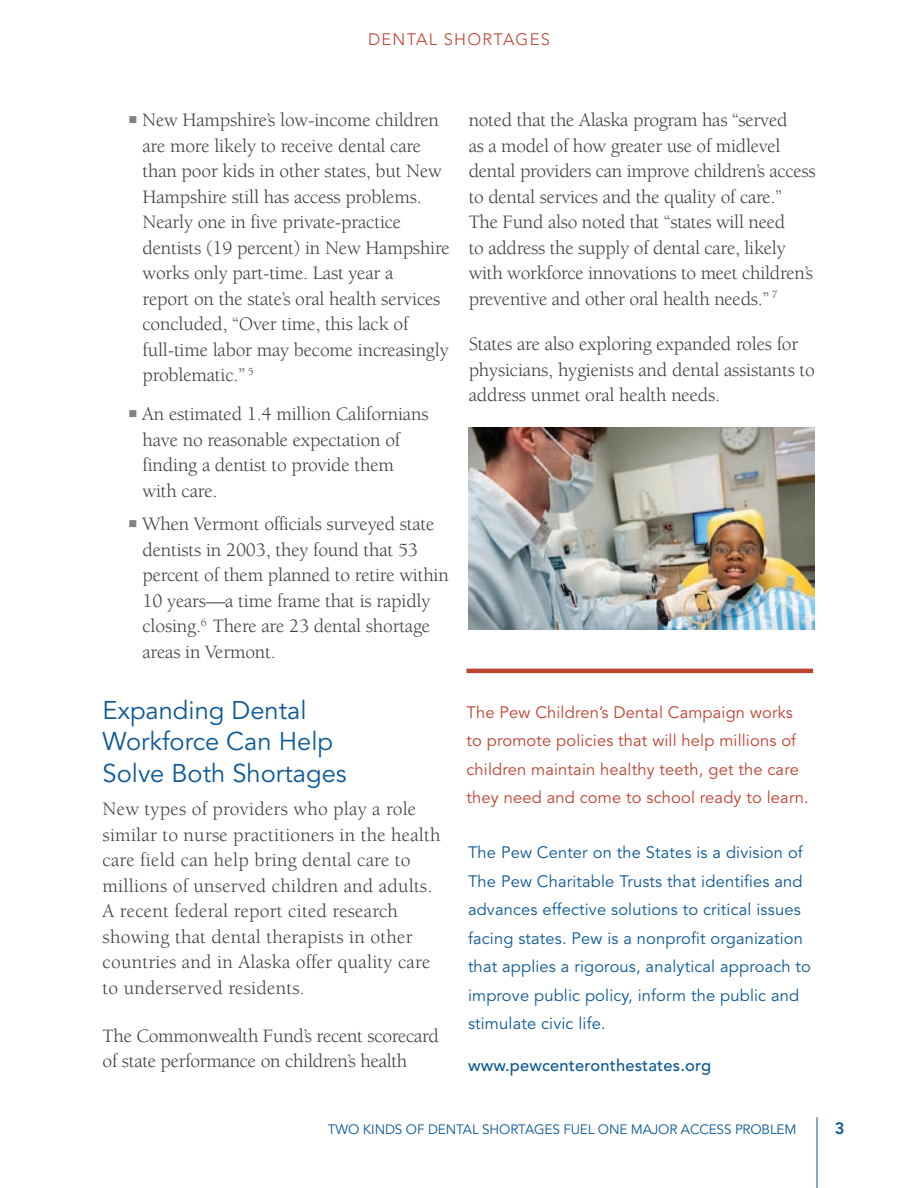
<style>
.page{position:relative;width:918px;height:1188px;background:#fff}
.page>*{position:absolute;margin:0;border:0;box-sizing:border-box;transform-origin:0 0}
.t1{font:25.5px/31.5px "Avenir LT Std";color:#0c5896}
.LIST_bulleted{font:19.5px/25.5px "Berkeley Std";letter-spacing:-.01em;color:#3e3e3f}
.BODY_text{font:19.5px/25.5px "Berkeley Std";letter-spacing:-.01em;color:#3e3e3f}
.BODY_text-2{font:19.5px/25.5px "Berkeley Std";letter-spacing:.01em;color:#3e3e3f}
.t2{font:16.5px/28.5px "Avenir LT Std";letter-spacing:.01em;color:#0c5896}
.t3{font:16.5px/28.5px "Avenir LT Std";letter-spacing:.01em;color:#bf4130}
.t4{font:500 16.5px "Avenir LT Std";letter-spacing:.01em;color:#0c5896}
.SECTION_header{font:300 16.5px "Avenir LT Std";letter-spacing:.075em;color:#bf4130}
.FOOTER_pagenumber_ri{font:800 16.5px "Avenir LT Std";color:#0c5896}
.FOOTER_right{font:13.5px "Avenir LT Std";letter-spacing:-.01em;color:#0c5896}
.s1{color:#808285}
</style>
<div class="page">
<hr style="left:817px;top:1117px;width:1px;height:71px;background:#0c5896">
<hr style="left:467px;top:669px;width:346px;height:4px;background:#bf4130">
<img style="left:468px;top:428px;width:346px;height:202px">
<p class="SECTION_header" style="left:368px;top:30px;width:172px">DENTAL SHORTAGES</p>
<p class="LIST_bulleted" style="left:143px;top:108px;width:309px;text-indent:-14px"><span class="s1">■</span> New Hampshire’s low-income children are more likely to receive dental care than poor kids in other states, but New Hampshire still has access problems.<br>Nearly one in five private-practice dentists (19 percent) in New Hampshire works only part-time. Last year a<br>report on the state’s oral health services concluded, “Over time, this lack of full-time labor may become increasingly problematic.” <sup>5</sup></p>
<p class="LIST_bulleted" style="left:143px;top:402px;width:288px;text-indent:-14px"><span class="s1">■</span> An estimated 1.4 million Californians have no reasonable expectation of finding a dentist to provide them with care.</p>
<p class="LIST_bulleted" style="left:143px;top:512px;width:308px;text-indent:-14px"><span class="s1">■</span> When Vermont officials surveyed state dentists in 2003, they found that 53 percent of them planned to retire within 10 years—a time frame that is rapidly closing.<sup>6</sup> There are 23 dental shortage areas in Vermont.</p>
<h1 class="t1" style="left:103px;top:695px;width:246px">Expanding Dental<br>Workforce Can H elp<br>Solve Both Shortages</h1>
<p class="BODY_text-2" style="left:103px;top:797px;width:340px">New types of providers who play a role similar to nurse practitioners in the health care field can help bring dental care to millions of unserved children and adults.<br>A recent federal report cited research showing that dental therapists in other countries and in Alaska offer quality care to underserved residents.</p>
<p class="BODY_text" style="left:103px;top:1023px;width:338px">The Commonwealth Fund’s recent scorecard of state performance on children’s health</p>
<p class="BODY_text" style="left:469px;top:108px;width:349px">noted that the Alaska program has “served<br>as a model of how greater use of midlevel dental providers can improve children’s access to dental services and the quality of care.” The Fund also noted that “states will need<br>to address the supply of dental care, likely with workforce innovations to meet children’s preventive and other oral health needs.” <sup>7</sup></p>
<p class="BODY_text" style="left:469px;top:332px;width:348px">States are also exploring expanded roles for physicians, hygienists and dental assistants to address unmet oral health needs.</p>
<p class="t3" style="left:467px;top:698px;width:344px">The Pew Children’s Dental Campaign works to promote policies that will help millions of children maintain healthy teeth, get the care they need and come to school ready to learn.</p>
<p class="t2" style="left:468px;top:839px;width:345px">The Pew Center on the States is a division of The Pew Charitable Trusts that identifies and advances effective solutions to critical issues facing states. Pew is a nonprofit organization that applies a rigorous, analytical approach to improve public policy, inform the public and stimulate civic life.</p>
<p class="t4" style="left:468px;top:1056px;width:245px">www.pewcenteronthestates.org</p>
<p class="FOOTER_right" style="left:328px;top:1122px;width:372px">Two Kinds of Dental Shortages Fuel One Major Access</p>
<p class="FOOTER_right" style="left:735px;top:1122px;width:52px">Problem</p>
<p class="FOOTER_pagenumber_ri" style="left:835px;top:1119px;width:11px">3</p>
</div>
